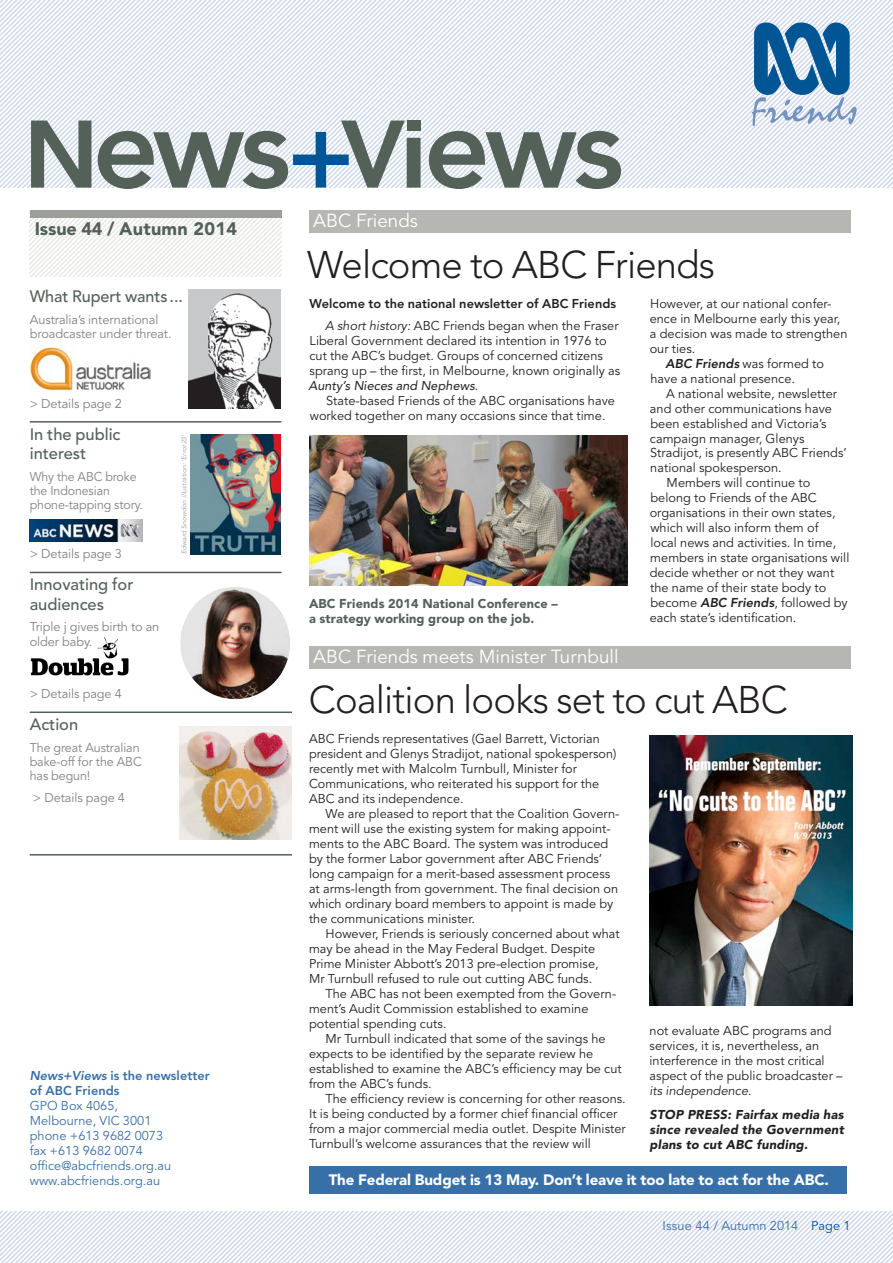
<style>
.page{position:relative;width:893px;height:1263px;background:#fff}
.page>*{position:absolute;margin:0;border:0;box-sizing:border-box;transform-origin:0 0}
._5_Heads_-_large{font:300 38.25px "Avenir";letter-spacing:-.02em;color:#231f20}
._4_Head_-_small{font:300 38.25px "Avenir";letter-spacing:-.02em;color:#231f20}
.Grey_Article_headers{font:18.75px "Avenir";letter-spacing:.005em;color:#fff}
._0_Body_-_normal{font:900 18px "Avenir";letter-spacing:.02em;color:#536158}
.contents_heads{font:500 16.5px/19.5px "Avenir";color:#536158}
._0_Body_-_normal-2{font:900 15px "Avenir";letter-spacing:-.005em;color:#fff}
._0_Body_-_normal-3{font:12.75px/15px "Avenir";letter-spacing:.005em;color:#231f20}
.Contents_info{font:12.75px/14.2px "Avenir";letter-spacing:-.005em;color:#808285}
._1b_Body_-_first_par{font:12.75px "Avenir";letter-spacing:.005em;color:#386fa9}
._0_Body_-_normal-4{font:italic 900 12.75px/15px "Avenir";letter-spacing:.02em;color:#231f20;text-align:justify}
._6a_Captions{font:900 12.75px/15px "Avenir";letter-spacing:.01em;color:#536158}
._1a_Body_-_first_par{font:800 12.75px "Avenir";letter-spacing:.005em;color:#231f20}
._1b_Body_-_first_par-2{font:800 12.75px/15px "Avenir";letter-spacing:.005em;color:#386fa9}
._0_Body_-_normal-5{font:12.75px "Avenir";letter-spacing:.005em;color:#386fa9}
._0_Body_-_normal-6{font:italic 6.75px "Avenir";letter-spacing:.015em;color:#9c9e99}
.s1{font-style:italic}
.s2{font-weight:800;font-style:italic}
.s3{color:#005595}
</style>
<div class="page">
<svg style="left:0;top:1212px;width:893px;height:51px"></svg>
<svg style="left:30px;top:218px;width:252px;height:58px"></svg>
<div style="left:30px;top:210px;width:252px;height:8px;background:#9c9e99"></div>
<div style="left:309px;top:210px;width:541px;height:22px;background:#b6b6b2"></div>
<div style="left:309px;top:646px;width:541px;height:23px;background:#b6b6b2"></div>
<svg style="left:0;top:0;width:893px;height:189px"></svg>
<div style="left:407px;top:121px;width:14px;height:10px;background:#536158"></div>
<hr style="left:30px;top:421px;width:251px;height:2px;background:#536158">
<hr style="left:30px;top:572px;width:252px;height:1px;background:#536158">
<div style="left:309px;top:1166px;width:537px;height:27px;background:#376fa9"></div>
<img style="left:309px;top:435px;width:318px;height:150px">
<img style="left:649px;top:736px;width:204px;height:269px">
<hr style="left:30px;top:711px;width:262px;height:2px;background:#536158">
<hr style="left:30px;top:854px;width:262px;height:1px;background:#536158">
<img style="left:188px;top:289px;width:93px;height:119px">
<img style="left:30px;top:519px;width:112px;height:22px">
<img style="left:31px;top:346px;width:119px;height:45px">
<img style="left:180px;top:587px;width:110px;height:112px">
<img style="left:190px;top:434px;width:91px;height:120px">
<img style="left:31px;top:637px;width:98px;height:39px">
<img style="left:180px;top:727px;width:112px;height:112px">
<p class="_0_Body_-_normal" style="left:35px;top:218px;width:204px">Issue 44 / Autumn 2014</p>
<p class="contents_heads" style="left:30px;top:287px;width:155px">What Rupert wants ...</p>
<p class="Contents_info" style="left:30px;top:312px;width:143px">Australia’s international broadcaster under threat.</p>
<p class="Contents_info" style="left:30px;top:397px;width:94px">&gt; Details page 2</p>
<p class="contents_heads" style="left:30px;top:424px;width:92px">In the public interest</p>
<p class="Contents_info" style="left:30px;top:470px;width:115px">Why the ABC broke the Indonesian phone-tapping story.</p>
<p class="Contents_info" style="left:30px;top:547px;width:94px">&gt; Details page 3</p>
<p class="contents_heads" style="left:30px;top:575px;width:105px">Innovating for audiences</p>
<p class="Contents_info" style="left:30px;top:620px;width:131px">Triple j gives birth to an older baby.</p>
<p class="Contents_info" style="left:30px;top:687px;width:94px">&gt; Details page 4</p>
<p class="contents_heads" style="left:30px;top:715px;width:50px">Action</p>
<p class="Contents_info" style="left:30px;top:741px;width:114px">The great Australian bake-off for the ABC has begun!</p>
<p class="Contents_info" style="left:33px;top:791px;width:94px">&gt; Details page 4</p>
<p class="_0_Body_-_normal-6" style="left:180px;top:554px;width:121px;rotate:-90deg">Edward Snowdon illustration: ‘Error23’</p>
<p class="_1b_Body_-_first_par-2" style="left:30px;top:1068px;width:181px"><span class="s1">News+Views</span> is the newsletter of ABC Friends</p>
<p class="_1b_Body_-_first_par" style="left:30px;top:1098px;width:90px">GPO Box 4065,</p>
<p class="_1b_Body_-_first_par" style="left:30px;top:1113px;width:123px">Melbourne, VIC 3001</p>
<p class="_1b_Body_-_first_par" style="left:30px;top:1128px;width:135px">phone +613 9682 0073</p>
<p class="_1b_Body_-_first_par" style="left:30px;top:1143px;width:115px">fax +613 9682 0074</p>
<p class="_1b_Body_-_first_par" style="left:30px;top:1158px;width:143px">office@abcfriends.org.au</p>
<p class="_1b_Body_-_first_par" style="left:30px;top:1173px;width:132px">www.abcfriends.org.au</p>
<p class="Grey_Article_headers" style="left:313px;top:210px;width:106px">ABC Friends</p>
<p class="_4_Head_-_small" style="left:307px;top:242px;width:410px">Welcome to ABC Friends</p>
<p class="_1a_Body_-_first_par" style="left:310px;top:296px;width:308px">Welcome to the national newsletter of ABC Friends</p>
<p class="_0_Body_-_normal-3" style="left:308px;top:318px;width:313px;text-indent:17px"><span class="s1">A short history:</span> ABC Friends began when the Fraser Liberal Government declared its intention in 1976 to cut the ABC’s budget. Groups of concerned citizens sprang up – the first, in Melbourne, known originally as <span class="s1">Aunty’s Nieces and Nephews</span>.</p>
<p class="_0_Body_-_normal-3" style="left:310px;top:393px;width:307px;text-indent:16px">State-based Friends of the ABC organisations have worked together on many occasions since that time.</p>
<p class="_6a_Captions" style="left:309px;top:595px;width:250px">ABC Friends 2014 National Conference – a strategy working group on the job.</p>
<p class="Grey_Article_headers" style="left:313px;top:646px;width:307px">ABC Friends meets Minister Turnbull</p>
<p class="_0_Body_-_normal-3" style="left:650px;top:296px;width:199px">However, at our national confer&shy;ence in Melbourne early this year, a decision was made to strengthen our ties.</p>
<p class="_0_Body_-_normal-3" style="left:650px;top:356px;width:175px;text-indent:15px"><span class="s2">ABC Friends</span> was formed to have a national presence.</p>
<p class="_0_Body_-_normal-3" style="left:650px;top:386px;width:198px;text-indent:16px">A national website, newsletter and other communications have been established and Victoria’s campaign manager, Glenys<br>Stradijot, is presently ABC Friends’ national spokesperson.</p>
<p class="_0_Body_-_normal-3" style="left:650px;top:476px;width:201px;text-indent:17px">Members will continue to belong to Friends of the ABC organisations in their own states, which will also inform them of<br>local news and activities. In time, members in state organisations will decide whether or not they want the name of their state body to become <span class="s2">ABC Friends</span>, followed by each state’s identification.</p>
<p class="_5_Heads_-_large" style="left:309px;top:677px;width:480px">Coalition looks set to cut ABC</p>
<p class="_0_Body_-_normal-3" style="left:309px;top:731px;width:309px">ABC Friends representatives (Gael Barrett, Victorian president and Glenys Stradijot, national spokesperson) recently met with Malcolm Turnbull, Minister for Communications, who reiterated his support for the ABC and its independence.</p>
<p class="_0_Body_-_normal-3" style="left:309px;top:806px;width:312px;text-indent:16px">We are pleased to report that the Coalition Govern&shy;ment will use the existing system for making appoint&shy;ments to the ABC Board. The system was introduced by the former Labor government after ABC Friends’ long campaign for a merit-based assessment process at arms-length from government. The final decision on which ordinary board members to appoint is made by the communications minister.</p>
<p class="_0_Body_-_normal-3" style="left:309px;top:926px;width:312px;text-indent:16px">However, Friends is seriously concerned about what may be ahead in the May Federal Budget. Despite Prime Minister Abbott’s 2013 pre-election promise,<br>Mr Turnbull refused to rule out cutting ABC funds.</p>
<p class="_0_Body_-_normal-3" style="left:309px;top:986px;width:309px;text-indent:16px">The ABC has not been exempted from the Govern&shy;ment’s Audit Commission established to examine potential spending cuts.</p>
<p class="_0_Body_-_normal-3" style="left:309px;top:1031px;width:314px;text-indent:16px">Mr Turnbull indicated that some of the savings he expects to be identified by the separate review he established to examine the ABC’s efficiency may be cut from the ABC’s funds.</p>
<p class="_0_Body_-_normal-3" style="left:309px;top:1091px;width:318px;text-indent:16px">The efficiency review is concerning for other reasons.<br>It is being conducted by a former chief financial officer from a major commercial media outlet. Despite Minister Turnbull’s welcome assurances that the review will</p>
<p class="_0_Body_-_normal-3" style="left:649px;top:1023px;width:195px">not evaluate ABC programs and services, it is, nevertheless, an interference in the most critical aspect of the public broadcaster – <span class="s1">its independence</span>.</p>
<p class="_0_Body_-_normal-4" style="left:649px;top:1107px;width:196px">STOP PRESS: Fairfax media has since revealed the Government plans to cut ABC funding.</p>
<p class="_0_Body_-_normal-2" style="left:329px;top:1170px;width:502px">The Federal Budget is 13 May. Don’t leave it too late to act for the ABC.</p>
<p class="_0_Body_-_normal-5" style="left:662px;top:1218px;width:189px">Issue 44 / Autumn 2014 <span class="s3">Page 1</span></p>
</div>
